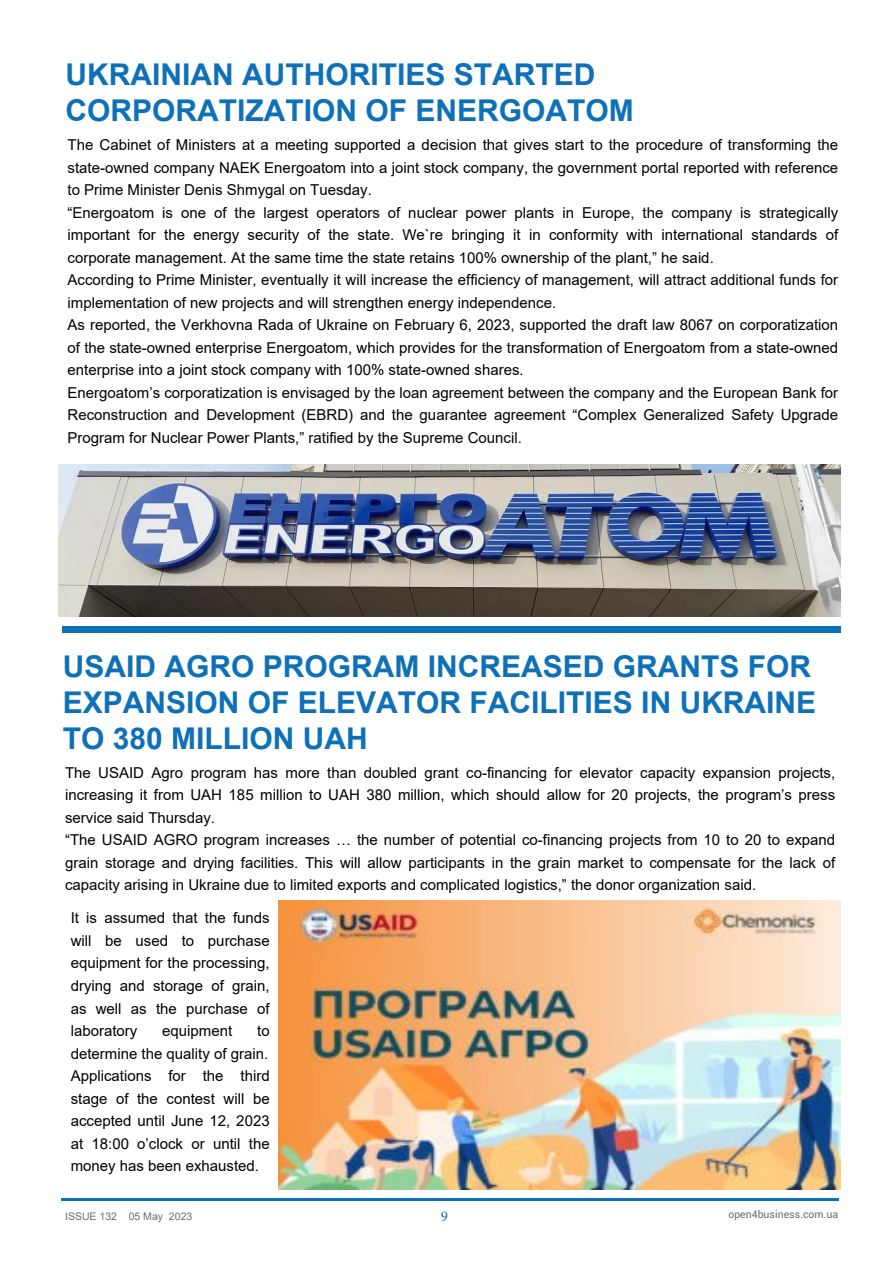
<style>
.page{position:relative;width:893px;height:1263px;background:#fff}
.page>*{position:absolute;margin:0;border:0;box-sizing:border-box;transform-origin:0 0}
.t1{font:700 30px/36px "Arial";color:#0e71b8}
.t2{font:15px/22.5px "Arial";color:#000}
.t3{font:15px "Minion Pro";color:#0e71b8}
.t4{font:10.5px "Roboto";color:#6c6d70}
.t5{font:10.5px "Arial";color:#6c6d70}
</style>
<div class="page">
<hr style="left:61px;top:1198px;width:778px;height:3px;background:#0e71b8">
<div style="left:62px;top:626px;width:778px;height:7px;background:#0e71b8"></div>
<img style="left:59px;top:465px;width:781px;height:151px">
<img style="left:279px;top:901px;width:561px;height:288px">
<h1 class="t1" style="left:65px;top:57px;width:570px">UKRAINIAN AUTHORITIES STARTED<br>CORPORATIZATION OF ENERGOATOM</h1>
<p class="t2" style="left:68px;top:133px;width:772px">The Cabinet of Ministers at a meeting supported a decision that gives start to the procedure of transforming the state-owned company NAEK Energoatom into a joint stock company, the government portal reported with reference to Prime Minister Denis Shmygal on Tuesday.<br>“Energoatom is one of the largest operators of nuclear power plants in Europe, the company is strategically important for the energy security of the state. We`re bringing it in conformity with international standards of corporate management. At the same time the state retains 100% ownership of the plant,” he said.<br>According to Prime Minister, eventually it will increase the efficiency of management, will attract additional funds for implementation of new projects and will strengthen energy independence.<br>As reported, the Verkhovna Rada of Ukraine on February 6, 2023, supported the draft law 8067 on corporatization of the state-owned enterprise Energoatom, which provides for the transformation of Energoatom from a state-owned enterprise into a joint stock company with 100% state-owned shares.<br>Energoatom’s corporatization is envisaged by the loan agreement between the company and the European Bank for Reconstruction and Development (EBRD) and the guarantee agreement “Complex Generalized Safety Upgrade Program for Nuclear Power Plants,” ratified by the Supreme Council.</p>
<h1 class="t1" style="left:63px;top:649px;width:755px">USAID AGRO PROGRAM INCREASED GRANTS FOR<br>EXPANSION OF ELEVATOR FACILITIES IN UKRAINE<br>TO 380 MILLION UAH</h1>
<p class="t2" style="left:65px;top:761px;width:772px">The USAID Agro program has more than doubled grant co-financing for elevator capacity expansion projects, increasing it from UAH 185 million to UAH 380 million, which should allow for 20 projects, the program’s press service said Thursday.<br>“The USAID AGRO program increases … the number of potential co-financing projects from 10 to 20 to expand grain storage and drying facilities. This will allow participants in the grain market to compensate for the lack of capacity arising in Ukraine due to limited exports and complicated logistics,” the donor organization said.</p>
<p class="t2" style="left:71px;top:907px;width:200px;text-align:justify">It is assumed that the funds will be used to purchase equipment for the processing, drying and storage of grain, as well as the purchase of laboratory</p>
<p class="t2" style="left:162px;top:1019px;width:72px">equipment</p>
<p class="t2" style="left:71px;top:1019px;width:200px;text-align:justify;text-indent:186px">to determine the quality of grain.<br>Applications for the third stage of the contest will be accepted until June 12, 2023 at 18:00 o’clock or until the money has been exhausted.</p>
<p class="t5" style="left:65px;top:1209px;width:129px">ISSUE 132 05 May 2023</p>
<p class="t3" style="left:441px;top:1206px;width:9px">9</p>
<p class="t4" style="left:728px;top:1207px;width:111px">open4business.com.ua</p>
</div>
